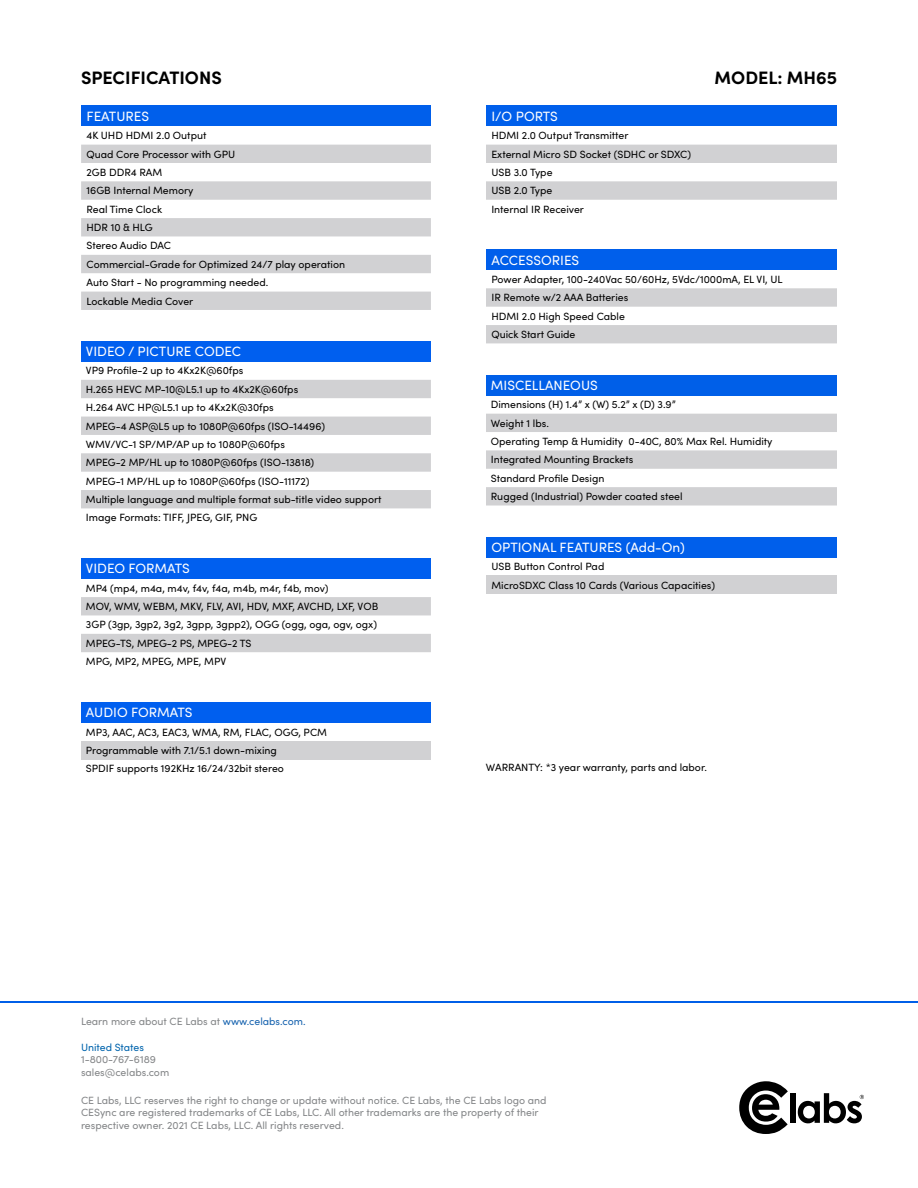
<style>
.page{position:relative;width:918px;height:1188px;background:#fff}
.page>*{position:absolute;margin:0;border:0;box-sizing:border-box;transform-origin:0 0}
.t1{font:700 18px "Sofia Pro";color:#000}
.t2{font:13.5px "Sofia Pro";color:#fff}
.t3{font:10.5px/18.3px "Sofia Pro";color:#000}
.t4{font:10.5px/12.6px "Sofia Pro";color:#848688}
.t5{font:10.5px "Sofia Pro";letter-spacing:-.005em;color:#0064ad}
.s1{color:#1763af}
</style>
<div class="page">
<svg style="left:739px;top:1081px;width:49px;height:53px"></svg>
<div style="left:790px;top:1093px;width:6px;height:30px;background:#000"></div>
<svg style="left:798px;top:1093px;width:66px;height:30px"></svg>
<hr style="left:0;top:1001px;width:918px;height:2px;background:#005fe8">
<div style="left:81px;top:702px;width:350px;height:21px;background:#005fef"></div>
<div style="left:81px;top:741px;width:350px;height:18px;background:#d1d1d3"></div>
<div style="left:486px;top:249px;width:351px;height:21px;background:#005feb"></div>
<svg style="left:486px;top:288px;width:351px;height:55px"></svg>
<div style="left:486px;top:375px;width:351px;height:20px;background:#005fe8"></div>
<svg style="left:486px;top:414px;width:351px;height:92px"></svg>
<div style="left:486px;top:537px;width:351px;height:20px;background:#005feb"></div>
<div style="left:486px;top:576px;width:351px;height:18px;background:#d1d1d3"></div>
<div style="left:486px;top:106px;width:351px;height:20px;background:#005feb"></div>
<svg style="left:486px;top:145px;width:351px;height:55px"></svg>
<div style="left:81px;top:106px;width:350px;height:20px;background:#005feb"></div>
<svg style="left:81px;top:145px;width:350px;height:165px;fill:#d1d1d3"></svg>
<div style="left:81px;top:341px;width:350px;height:20px;background:#005fef"></div>
<svg style="left:81px;top:380px;width:350px;height:128px;fill:#d1d1d3"></svg>
<div style="left:81px;top:558px;width:350px;height:21px;background:#005fef"></div>
<svg style="left:81px;top:597px;width:350px;height:55px"></svg>
<h1 class="t1" style="left:81px;top:63px;width:142px">SPECIFICATIONS</h1>
<h1 class="t1" style="left:715px;top:63px;width:124px">MODEL: MH65</h1>
<p class="t2" style="left:87px;top:106px;width:64px">FEATURES</p>
<p class="t3" style="left:87px;top:126px;width:260px">4K UHD HDMI 2.0 Output<br>Quad Core Processor with GPU<br>2GB DDR4 RAM<br>16GB Internal Memory<br>Real Time Clock<br>HDR 10 &amp; HLG<br>Stereo Audio DAC<br>Commercial-Grade for Optimized 24/7 play operation<br>Auto Start - No programming needed.<br>Lockable Media Cover</p>
<p class="t2" style="left:86px;top:341px;width:157px">VIDEO / PICTURE CODEC</p>
<p class="t3" style="left:86px;top:361px;width:297px">VP9 Profile-2 up to 4Kx2K@60fps<br>H.265 HEVC MP-10@L5.1 up to 4Kx2K@60fps<br>H.264 AVC HP@L5.1 up to 4Kx2K@30fps<br>MPEG-4 ASP@L5 up to 1080P@60fps (ISO-14496)<br>WMV/VC-1 SP/MP/AP up to 1080P@60fps<br>MPEG-2 MP/HL up to 1080P@60fps (ISO-13818)<br>MPEG-1 MP/HL up to 1080P@60fps (ISO-11172)<br>Multiple language and multiple format sub-title video support Image Formats: TIFF, JPEG, GIF, PNG</p>
<p class="t2" style="left:86px;top:559px;width:105px">VIDEO FORMATS</p>
<p class="t3" style="left:86px;top:578px;width:294px">MP4 (mp4, m4a, m4v, f4v, f4a, m4b, m4r, f4b, mov)<br>MOV, WMV, WEBM, MKV, FLV, AVI, HDV, MXF, AVCHD, LXF, VOB 3GP (3gp, 3gp2, 3g2, 3gpp, 3gpp2), OGG (ogg, oga, ogv, ogx)<br>MPEG-TS, MPEG-2 PS, MPEG-2 TS<br>MPG, MP2, MPEG, MPE, MPV</p>
<p class="t2" style="left:86px;top:703px;width:108px">AUDIO FORMATS</p>
<p class="t3" style="left:86px;top:722px;width:243px">MP3, AAC, AC3, EAC3, WMA, RM, FLAC, OGG, PCM<br>Programmable with 7.1/5.1 down-mixing<br>SPDIF supports 192KHz 16/24/32bit stereo</p>
<p class="t4" style="left:81px;top:1014px;width:226px">Learn more about CE Labs at <span class="s1">www.celabs.com.</span></p>
<p class="t5" style="left:81px;top:1039px;width:64px">United States</p>
<p class="t4" style="left:81px;top:1053px;width:90px">1-800-767-6189 sales@celabs.com</p>
<p class="t2" style="left:491px;top:106px;width:68px">I/O PORTS</p>
<p class="t3" style="left:491px;top:126px;width:201px">HDMI 2.0 Output Transmitter<br>External Micro SD Socket (SDHC or SDXC)<br>USB 3.0 Type<br>USB 2.0 Type<br>Internal IR Receiver</p>
<p class="t2" style="left:491px;top:250px;width:89px">ACCESSORIES</p>
<p class="t3" style="left:491px;top:270px;width:293px">Power Adapter, 100-240Vac 50/60Hz, 5Vdc/1000mA, EL VI, UL<br>IR Remote w/2 AAA Batteries<br>HDMI 2.0 High Speed Cable<br>Quick Start Guide</p>
<p class="t2" style="left:491px;top:375px;width:108px">MISCELLANEOUS</p>
<p class="t3" style="left:491px;top:395px;width:283px">Dimensions (H) 1.4” x (W) 5.2” x (D) 3.9”<br>Weight 1 lbs.<br>Operating Temp &amp; Humidity 0-40C, 80% Max Rel. Humidity Integrated Mounting Brackets<br>Standard Profile Design<br>Rugged (Industrial) Powder coated steel</p>
<p class="t2" style="left:491px;top:537px;width:195px">OPTIONAL FEATURES (Add-On)</p>
<p class="t3" style="left:491px;top:557px;width:225px">USB Button Control Pad<br>MicroSDXC Class 10 Cards (Various Capacities)</p>
<p class="t3" style="left:486px;top:758px;width:222px">WARRANTY: *3 year warranty, parts and labor.</p>
<p class="t4" style="left:81px;top:1093px;width:467px">CE Labs, LLC reserves the right to change or update without notice. CE Labs, the CE Labs logo and<br>CESync are registered trademarks of CE Labs, LLC. All other trademarks are the property of their respective owner. 2021 CE Labs, LLC. All rights reserved.</p>
</div>
